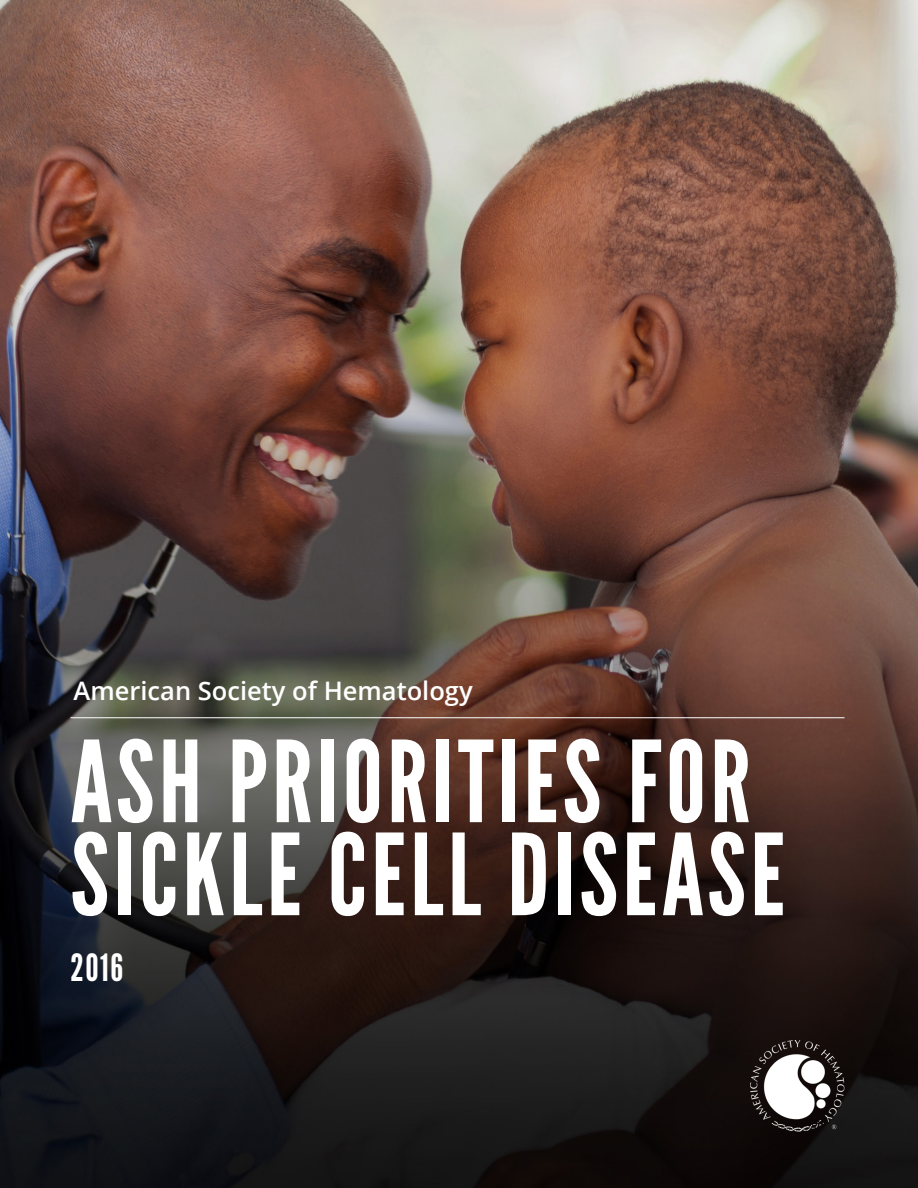
<style>
.page{position:relative;width:918px;height:1188px;background:#fff}
.page>*{position:absolute;margin:0;border:0;box-sizing:border-box;transform-origin:0 0}
.t1{font:112.5px/93px "League Gothic";letter-spacing:.04em;color:#fff}
.t2{font:37.5px "League Gothic";color:#fff}
.t3{font:600 25.5px "Open Sans";color:#fff}
</style>
<div class="page">
<img style="left:0;top:0;width:918px;height:1188px">
<hr style="left:70px;top:717px;width:774px;height:1px;background:#fff">
<img style="left:751px;top:1040px;width:94px;height:96px">
<p class="t3" style="left:74px;top:673px;width:401px">American Society of Hematology</p>
<p class="t1" style="left:70px;top:736px;width:716px">ASH PRIORITIES FOR<br>SICKLE CELL DISEASE</p>
<p class="t2" style="left:70px;top:945px;width:54px">2016</p>
</div>
